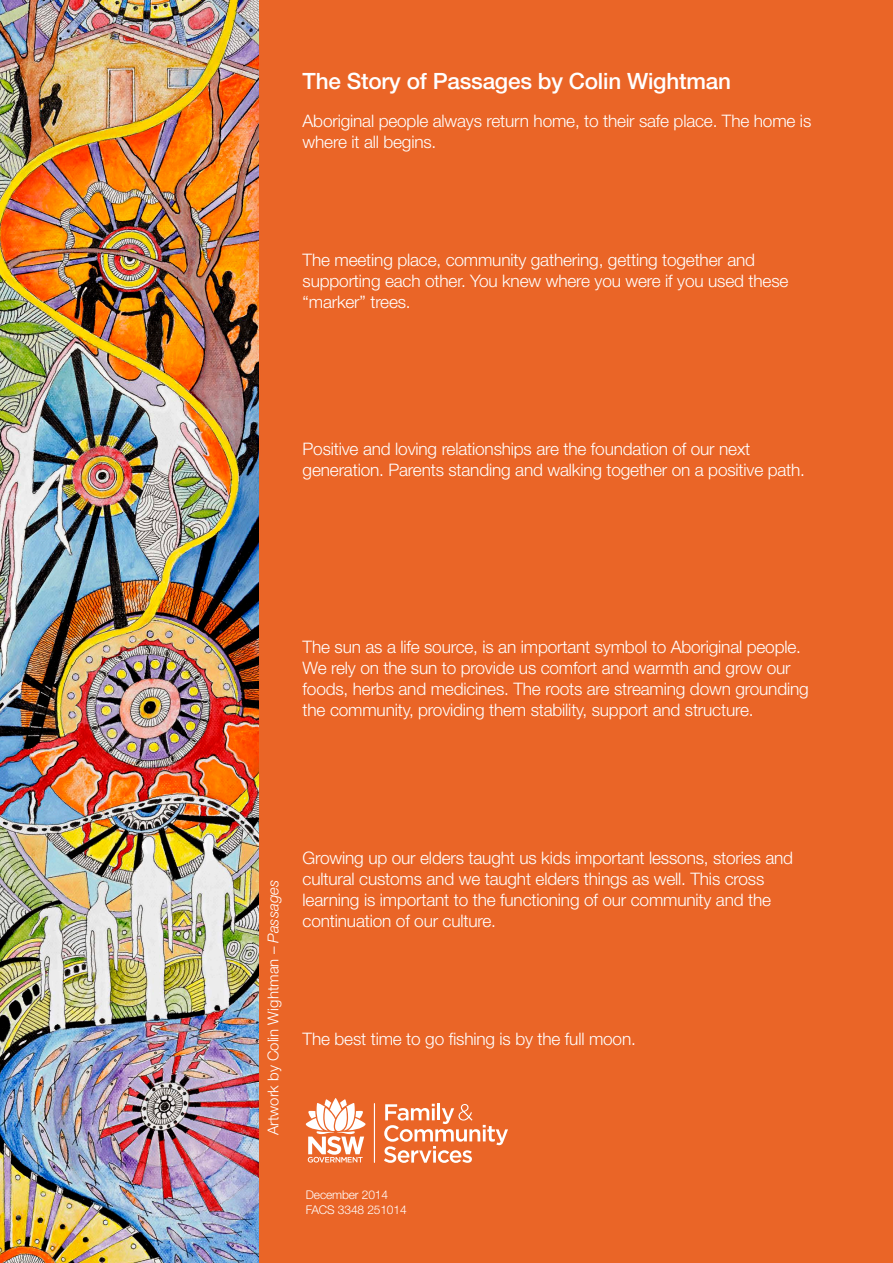
<style>
.page{position:relative;width:893px;height:1263px;background:#fff}
.page>*{position:absolute;margin:0;border:0;box-sizing:border-box;transform-origin:0 0}
.head2{font:500 22.5px "Helvetica Neue LT";letter-spacing:-.01em;color:#fff}
.body{font:300 17.25px/21px "Helvetica Neue LT";letter-spacing:-.01em;color:#fff}
.t1{font:300 15px "Helvetica Neue LT";color:#fff}
.body-2{font:300 12px/15px "Helvetica Neue LT";letter-spacing:-.01em;color:#fff}
.s1{color:#ea6527}
.s2{font-style:italic}
</style>
<div class="page">
<img style="left:0;top:0;width:259px;height:1263px">
<div style="left:259px;top:0;width:634px;height:1263px;background:#ea6527"></div>
<hr style="left:374px;top:1103px;width:1px;height:60px;background:#fff">
<hr style="left:437px;top:1103px;width:3px;height:17px;background:#fff">
<svg style="left:384px;top:1104px;width:124px;height:59px"></svg>
<svg style="left:306px;top:1098px;width:59px;height:64px"></svg>
<p class="head2" style="left:303px;top:67px;width:442px">The Story of Passages by Colin Wightman<span class="s1">n</span></p>
<p class="body" style="left:303px;top:110px;width:510px">Aboriginal people always return home, to their safe place. The home is where it all begins.</p>
<p class="body" style="left:303px;top:249px;width:487px">The meeting place, community gathering, getting together and supporting each other. You knew where you were if you used these “marker” trees.</p>
<p class="body" style="left:303px;top:438px;width:504px">Positive and loving relationships are the foundation of our next generation. Parents standing and walking together on a positive path.</p>
<p class="body" style="left:303px;top:636px;width:508px">The sun as a life source, is an important symbol to Aboriginal people.<br>We rely on the sun to provide us comfort and warmth and grow our foods, herbs and medicines. The roots are streaming down grounding the community, providing them stability, support and structure.</p>
<p class="t1" style="left:264px;top:1135px;width:257px;rotate:-90deg">Artwork by Colin Wightman – <span class="s2">Passages</span></p>
<p class="body" style="left:303px;top:847px;width:492px">Growing up our elders taught us kids important lessons, stories and cultural customs and we taught elders things as well. This cross learning is important to the functioning of our community and the continuation of our culture.</p>
<p class="body" style="left:303px;top:1028px;width:335px">The best time to go fishing is by the full moon.</p>
<p class="body-2" style="left:306px;top:1187px;width:102px">December 2014<br>FACS 3348 251014</p>
</div>
